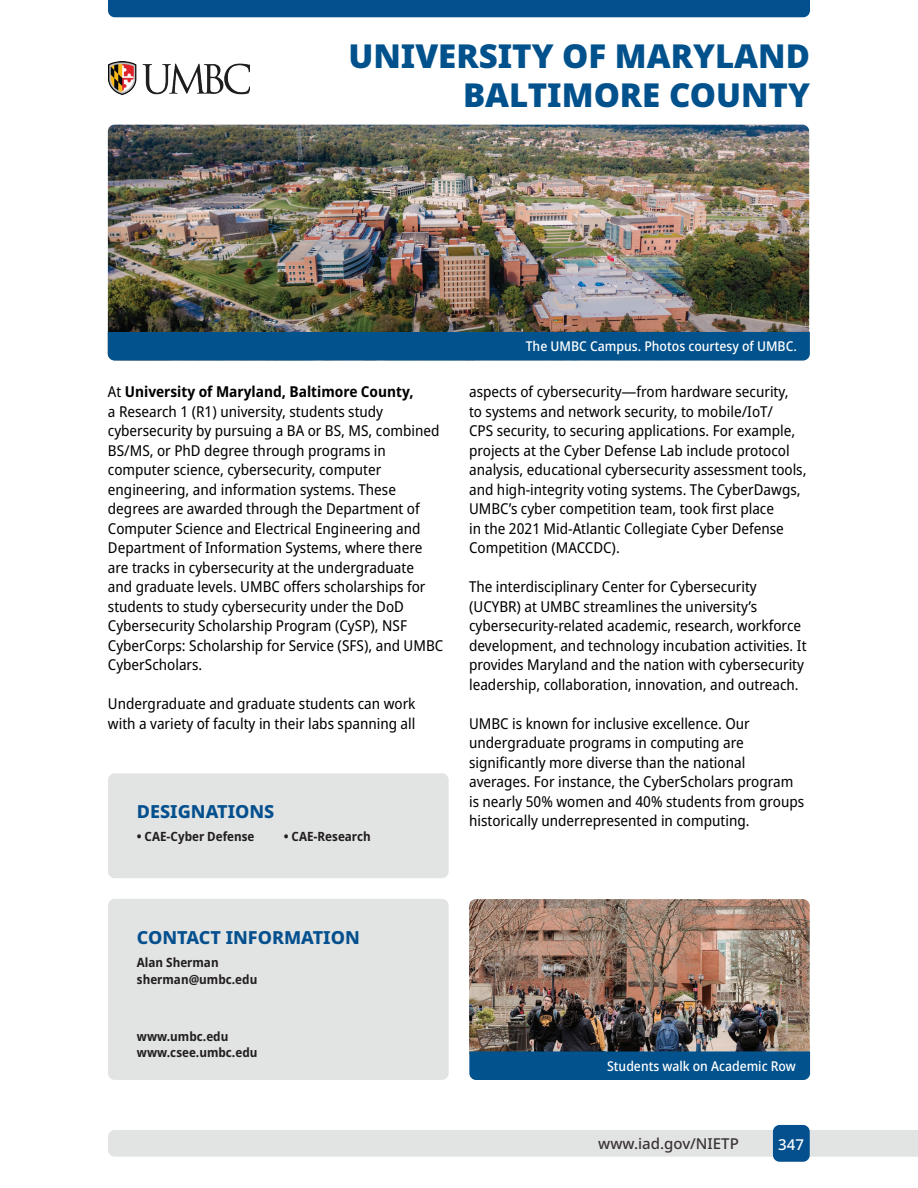
<style>
.page{position:relative;width:918px;height:1188px;background:#fff}
.page>*{position:absolute;margin:0;border:0;box-sizing:border-box;transform-origin:0 0}
.t1{font:900 33px/39.6px "Noto Sans";color:#01518c;text-align:right}
.t2{font:800 18px "Noto Sans";color:#04508e}
.t3{font:semi-condensed 15px/19.5px "Noto Sans";color:#000}
.t4{font:500 15px "Noto Sans";color:#393334}
.t5{font:500 15px "Noto Sans";color:#fff}
.t6{font:500 semi-condensed 13.5px "Noto Sans";color:#fff}
.t7{font:700 semi-condensed 12.75px/16.5px "Noto Sans";color:#231f20}
.s1{font-weight:700}
</style>
<div class="page">
<div style="left:108px;top:1130px;width:810px;height:27px;background:#e2e3e3"></div>
<div style="left:773px;top:1125px;width:37px;height:37px;background:#04508e;border-radius:7px"></div>
<div style="left:108px;top:0;width:702px;height:17px;background:#04508e"></div>
<div style="left:108px;top:899px;width:341px;height:181px;background:#e2e3e3;border-radius:7px"></div>
<div style="left:108px;top:773px;width:341px;height:105px;background:#e2e3e3;border-radius:7px"></div>
<img style="left:469px;top:899px;width:341px;height:152px">
<img style="left:108px;top:125px;width:701px;height:207px">
<img style="left:108px;top:62px;width:142px;height:32px">
<div style="left:108px;top:332px;width:702px;height:28px;background:#01528d"></div>
<div style="left:469px;top:1051px;width:341px;height:29px;background:#01528d"></div>
<h1 class="t1" style="left:348px;top:36px;width:463px">UNIVERSITY OF MARYLAND<br>BALTIMORE COUNTY</h1>
<p class="t3" style="left:108px;top:382px;width:337px">At <span class="s1">University of Maryland, Baltimore County,<br></span>a Research 1 (R1) university, students study cybersecurity by pursuing a BA or BS, MS, combined BS/MS, or PhD degree through programs in computer science, cybersecurity, computer engineering, and information systems. These degrees are awarded through the Department of Computer Science and Electrical Engineering and Department of Information Systems, where there are tracks in cybersecurity at the undergraduate<br>and graduate levels. UMBC offers scholarships for students to study cybersecurity under the DoD Cybersecurity Scholarship Program (CySP), NSF CyberCorps: Scholarship for Service (SFS), and UMBC CyberScholars.</p>
<p class="t3" style="left:108px;top:694px;width:309px">Undergraduate and graduate students can work with a variety of faculty in their labs spanning all</p>
<p class="t2" style="left:137px;top:798px;width:139px">DESIGNATIONS</p>
<p class="t7" style="left:137px;top:829px;width:119px">• CAE-Cyber Defense</p>
<p class="t7" style="left:284px;top:829px;width:88px">• CAE-Research</p>
<p class="t6" style="left:526px;top:337px;width:273px">The UMBC Campus. Photos courtesy of UMBC.</p>
<p class="t3" style="left:469px;top:382px;width:339px">aspects of cybersecurity—from hardware security,<br>to systems and network security, to mobile/IoT/<br>CPS security, to securing applications. For example, projects at the Cyber Defense Lab include protocol analysis, educational cybersecurity assessment tools, and high-integrity voting systems. The CyberDawgs, UMBC’s cyber competition team, took first place<br>in the 2021 Mid-Atlantic Collegiate Cyber Defense Competition (MACCDC).</p>
<p class="t3" style="left:469px;top:577px;width:339px">The interdisciplinary Center for Cybersecurity (UCYBR) at UMBC streamlines the university’s cybersecurity-related academic, research, workforce development, and technology incubation activities. It provides Maryland and the nation with cybersecurity leadership, collaboration, innovation, and outreach.</p>
<p class="t3" style="left:469px;top:714px;width:337px">UMBC is known for inclusive excellence. Our undergraduate programs in computing are significantly more diverse than the national averages. For instance, the CyberScholars program is nearly 50% women and 40% students from groups historically underrepresented in computing.</p>
<p class="t2" style="left:137px;top:924px;width:224px">CONTACT INFORMATION</p>
<p class="t7" style="left:137px;top:955px;width:122px">Alan Sherman sherman@umbc.edu</p>
<p class="t7" style="left:137px;top:1028px;width:122px">www.umbc.edu www.csee.umbc.edu</p>
<p class="t6" style="left:607px;top:1057px;width:190px">Students walk on Academic Row</p>
<p class="t4" style="left:598px;top:1133px;width:142px">www.iad.gov/NIETP</p>
<p class="t5" style="left:778px;top:1134px;width:27px">347</p>
</div>
